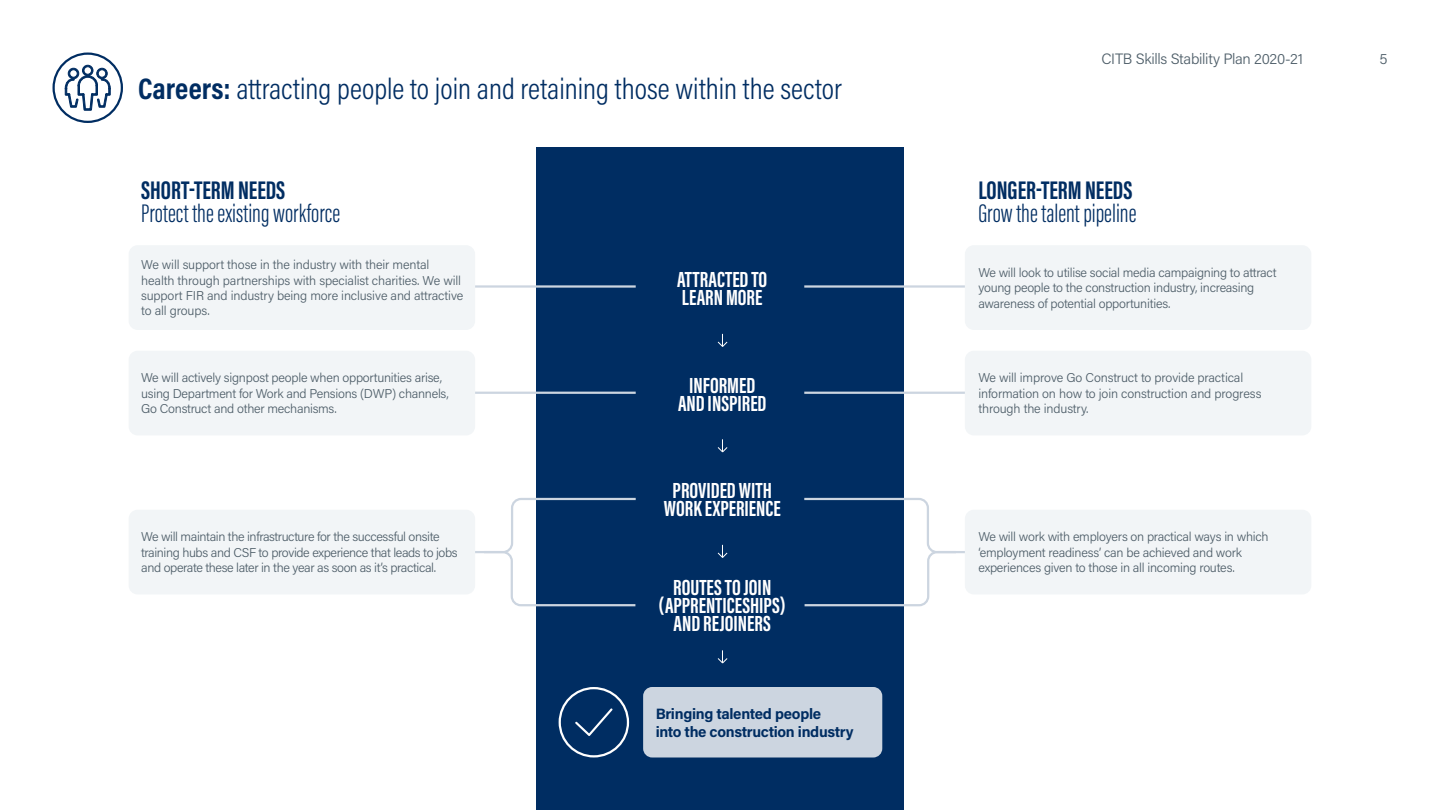
<style>
.page{position:relative;width:1440px;height:810px;background:#fff}
.page>*{position:absolute;margin:0;border:0;box-sizing:border-box;transform-origin:0 0}
.t1{font:300 30px "Acumin Pro Cond";color:#002d62}
.t2{font:300 26.25px "Acumin Pro Extra Cond";color:#002d62}
.t3{font:700 26.25px "Acumin Pro Extra Cond";color:#002d62}
.t4{font:700 22.5px/18px "Acumin Pro Extra Cond";color:#fff;text-align:center}
.t5{font:700 15px/18px "Acumin Pro";letter-spacing:-.02em;color:#002d62}
.t6{font:300 15px "Acumin Pro";letter-spacing:-.02em;color:#4d5d68}
.t7{font:300 12.75px/15.3px "Acumin Pro";letter-spacing:-.02em;color:#4d5d68}
.s1{font-weight:700}
</style>
<div class="page">
<div style="left:536px;top:147px;width:368px;height:663px;background:#002d62"></div>
<svg style="left:717px;top:334px;width:11px;height:13px"></svg>
<svg style="left:717px;top:439px;width:11px;height:14px"></svg>
<svg style="left:717px;top:545px;width:11px;height:13px"></svg>
<svg style="left:717px;top:650px;width:11px;height:14px"></svg>
<svg style="left:559px;top:687px;width:70px;height:71px"></svg>
<hr style="left:804px;top:285px;width:199px;height:3px;background:#ccd5e0">
<hr style="left:804px;top:392px;width:199px;height:2px;background:#ccd5e0">
<svg style="left:804px;top:497px;width:161px;height:110px"></svg>
<hr style="left:437px;top:285px;width:199px;height:3px;background:#ccd5e0">
<hr style="left:437px;top:392px;width:199px;height:2px;background:#ccd5e0">
<svg style="left:475px;top:497px;width:161px;height:110px"></svg>
<div style="left:129px;top:245px;width:346px;height:85px;background:#f2f5f7;border-radius:9px"></div>
<div style="left:965px;top:245px;width:346px;height:85px;background:#f2f5f7;border-radius:9px"></div>
<div style="left:129px;top:351px;width:346px;height:84px;background:#f2f5f7;border-radius:9px"></div>
<div style="left:965px;top:351px;width:346px;height:84px;background:#f2f5f7;border-radius:9px"></div>
<div style="left:129px;top:510px;width:346px;height:84px;background:#f2f5f7;border-radius:9px"></div>
<div style="left:965px;top:510px;width:346px;height:84px;background:#f2f5f7;border-radius:9px"></div>
<div style="left:643px;top:687px;width:239px;height:71px;background:#ccd5e0;border-radius:9px"></div>
<svg style="left:53px;top:52px;width:70px;height:71px"></svg>
<h1 class="t1" style="left:138px;top:69px;width:705px"><span class="s1">Careers:</span> attracting people to join and retaining those within the sector</h1>
<h2 class="t3" style="left:141px;top:174px;width:146px">SHORT-TERM NEEDS</h2>
<h2 class="t2" style="left:141px;top:197px;width:201px">Protect the existing workforce</h2>
<p class="t7" style="left:141px;top:257px;width:324px">We will support those in the industry with their mental health through partnerships with specialist charities. We will support FIR and industry being more inclusive and attractive to all groups.</p>
<p class="t7" style="left:141px;top:370px;width:309px">We will actively signpost people when opportunities arise, using Department for Work and Pensions (DWP) channels,<br>Go Construct and other mechanisms.</p>
<h3 class="t4" style="left:677px;top:270px;width:92px;text-align:left">ATTRACTED TO<br>LEARN MORE</h3>
<h3 class="t4" style="left:678px;top:376px;width:90px">INFORMED<br>AND INSPIRED</h3>
<h3 class="t4" style="left:664px;top:481px;width:118px">PROVIDED WITH<br>WORK EXPERIENCE</h3>
<p class="t6" style="left:1101px;top:48px;width:203px">CITB Skills Stability Plan 2020-21</p>
<p class="t6" style="left:1379px;top:48px;width:10px">5</p>
<h2 class="t3" style="left:978px;top:174px;width:156px">LONGER-TERM NEEDS</h2>
<h2 class="t2" style="left:978px;top:197px;width:160px">Grow the talent pipeline</h2>
<p class="t7" style="left:978px;top:264px;width:300px">We will look to utilise social media campaigning to attract young people to the construction industry, increasing awareness of potential opportunities.</p>
<p class="t7" style="left:978px;top:370px;width:285px">We will improve Go Construct to provide practical information on how to join construction and progress through the industry.</p>
<p class="t7" style="left:141px;top:529px;width:318px">We will maintain the infrastructure for the successful onsite training hubs and CSF to provide experience that leads to jobs and operate these later in the year as soon as it’s practical.</p>
<p class="t7" style="left:978px;top:529px;width:292px">We will work with employers on practical ways in which ‘employment readiness’ can be achieved and work experiences given to those in all incoming routes.</p>
<h3 class="t4" style="left:659px;top:578px;width:128px">ROUTES TO JOIN (APPRENTICESHIPS)<br>AND REJOINERS</h3>
<p class="t5" style="left:656px;top:704px;width:199px">Bringing talented people<br>into the construction industry</p>
</div>
